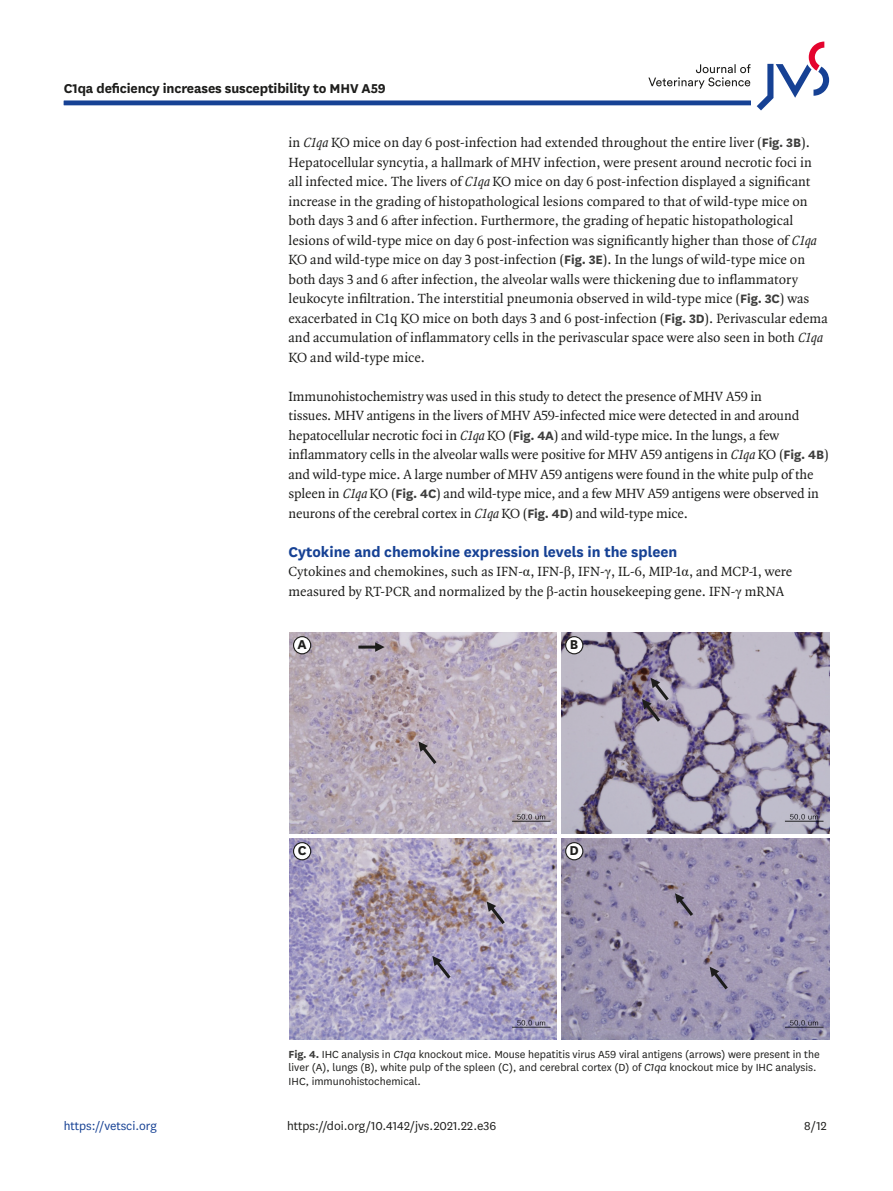
<style>
.page{position:relative;width:893px;height:1191px;background:#fff}
.page>*{position:absolute;margin:0;border:0;box-sizing:border-box;transform-origin:0 0}
.body_title2{font:700 16.5px "National";color:#164194}
.alt-title-type{font:700 15px "National";letter-spacing:-.01em;color:#1d1d1b}
.body_p_first{font:14.25px/19.5px "Quadraat OT";color:#1d1d1b}
.body_p{font:14.25px/19.5px "Quadraat OT";letter-spacing:-.01em;color:#1d1d1b}
.doi_running_footer{font:13.5px "National";color:#1d1d1b}
.t1{font:13.5px "National";color:#164194}
.fig_caption{font:12px/13.5px "National";color:#1d1d1b}
.s1{font-style:italic}
.s2{font-family:"National";font-weight:700;color:#3d3d3c}
.s3{font-family:"Times New Roman"}
.s4{font-weight:700;color:#3d3d3c}
</style>
<div class="page">
<hr style="left:64px;top:101px;width:687px;height:4px;background:#164194">
<svg style="left:757px;top:42px;width:72px;height:68px"></svg>
<svg style="left:648px;top:64px;width:102px;height:25px"></svg>
<img style="left:289px;top:838px;width:268px;height:202px">
<svg style="left:487px;top:901px;width:21px;height:26px"></svg>
<svg style="left:432px;top:956px;width:22px;height:26px"></svg>
<img style="left:289px;top:632px;width:268px;height:202px">
<hr style="left:358px;top:645px;width:19px;height:3px;background:#1d1d1b">
<svg style="left:375px;top:642px;width:10px;height:10px"></svg>
<svg style="left:418px;top:741px;width:22px;height:26px"></svg>
<img style="left:561px;top:632px;width:268px;height:202px">
<svg style="left:642px;top:678px;width:30px;height:47px"></svg>
<img style="left:561px;top:838px;width:268px;height:201px">
<svg style="left:675px;top:893px;width:21px;height:26px"></svg>
<svg style="left:710px;top:966px;width:21px;height:26px"></svg>
<div style="left:294px;top:636px;width:17px;height:18px;background:#fff;border-radius:50%"></div>
<div style="left:293px;top:636px;width:18px;height:18px;border:1px solid #1d1d1b;border-radius:50%"></div>
<div style="left:294px;top:842px;width:17px;height:17px;background:#fff;border-radius:50%"></div>
<div style="left:293px;top:842px;width:18px;height:18px;border:1px solid #1d1d1b;border-radius:50%"></div>
<div style="left:566px;top:636px;width:17px;height:18px;background:#fff;border-radius:50%"></div>
<div style="left:565px;top:636px;width:18px;height:18px;border:1px solid #1d1d1b;border-radius:50%"></div>
<div style="left:566px;top:842px;width:17px;height:17px;background:#fff;border-radius:50%"></div>
<div style="left:565px;top:842px;width:18px;height:18px;border:1px solid #1d1d1b;border-radius:50%"></div>
<p class="alt-title-type" style="left:64px;top:77px;width:324px">C1qa deficiency increases susceptibility to MHV A59</p>
<p class="body_p_first" style="left:289px;top:133px;width:541px">in <span class="s1">C1qa</span>KO mice on day 6 post-infection had extended throughout the entire liver (<span class="s2">Fig. 3B</span>).<br>Hepatocellular syncytia, a hallmark of MHV infection, were present around necrotic foci in all infected mice. The livers of <span class="s1">C1qa</span>KO mice on day 6 post-infection displayed a significant increase in the grading of histopathological lesions compared to that of wild-type mice on both days 3 and 6 after infection. Furthermore, the grading of hepatic histopathological lesions of wild-type mice on day 6 post-infection was significantly higher than those of <span class="s1">C1qa </span>KO and wild-type mice on day 3 post-infection (<span class="s2">Fig. 3E</span>). In the lungs of wild-type mice on both days 3 and 6 after infection, the alveolar walls were thickening due to inflammatory leukocyte infiltration. The interstitial pneumonia observed in wild-type mice (<span class="s2">Fig. 3C</span>) was exacerbated in C1q KO mice on both days 3 and 6 post-infection (<span class="s2">Fig. 3D</span>). Perivascular edema and accumulation of inflammatory cells in the perivascular space were also seen in both <span class="s1">C1qa </span>KO and wild-type mice.</p>
<p class="body_p" style="left:289px;top:386px;width:542px">Immunohistochemistry was used in this study to detect the presence of MHV A59 in<br>tissues. MHV antigens in the livers of MHV A59-infected mice were detected in and around hepatocellular necrotic foci in <span class="s1">C1qa</span>KO (<span class="s2">Fig. 4A</span>) and wild-type mice. In the lungs, a few inflammatory cells in the alveolar walls were positive for MHV A59 antigens in <span class="s1">C1qa</span>KO (<span class="s2">Fig. 4B</span>) and wild-type mice. A large number of MHV A59 antigens were found in the white pulp of the spleen in <span class="s1">C1qa</span>KO (<span class="s2">Fig. 4C</span>) and wild-type mice, and a few MHV A59 antigens were observed in neurons of the cerebral cortex in <span class="s1">C1qa</span>KO (<span class="s2">Fig. 4D</span>) and wild-type mice.</p>
<p class="body_title2" style="left:289px;top:540px;width:390px">Cytokine and chemokine expression levels in the spleen</p>
<p class="body_p_first" style="left:289px;top:562px;width:505px">Cytokines and chemokines, such as IFN-<span class="s3">α</span>, IFN-<span class="s3">β</span>, IFN-<span class="s3">γ</span>, IL-6, MIP-1<span class="s3">α</span>, and MCP-1, were measured by RT-PCR and normalized by the <span class="s3">β</span>-actin housekeeping gene. IFN-<span class="s3">γ</span> mRNA</p>
<p class="alt-title-type" style="left:297px;top:634px;width:11px">A</p>
<p class="alt-title-type" style="left:298px;top:840px;width:10px">C</p>
<p class="alt-title-type" style="left:570px;top:634px;width:10px">B</p>
<p class="alt-title-type" style="left:570px;top:840px;width:11px">D</p>
<p class="fig_caption" style="left:289px;top:1046px;width:533px"><span class="s4">Fig. 4.</span> IHC analysis in <span class="s1">C1qa</span> knockout mice. Mouse hepatitis virus A59 viral antigens (arrows) were present in the liver (A), lungs (B), white pulp of the spleen (C), and cerebral cortex (D) of <span class="s1">C1qa</span> knockout mice by IHC analysis.<br>IHC, immunohistochemical.</p>
<p class="t1" style="left:64px;top:1116px;width:95px">https://vetsci.org</p>
<p class="doi_running_footer" style="left:287px;top:1116px;width:211px">https://doi.org/10.4142/jvs.2021.22.e36</p>
<p class="doi_running_footer" style="left:804px;top:1116px;width:24px">8/12</p>
</div>
